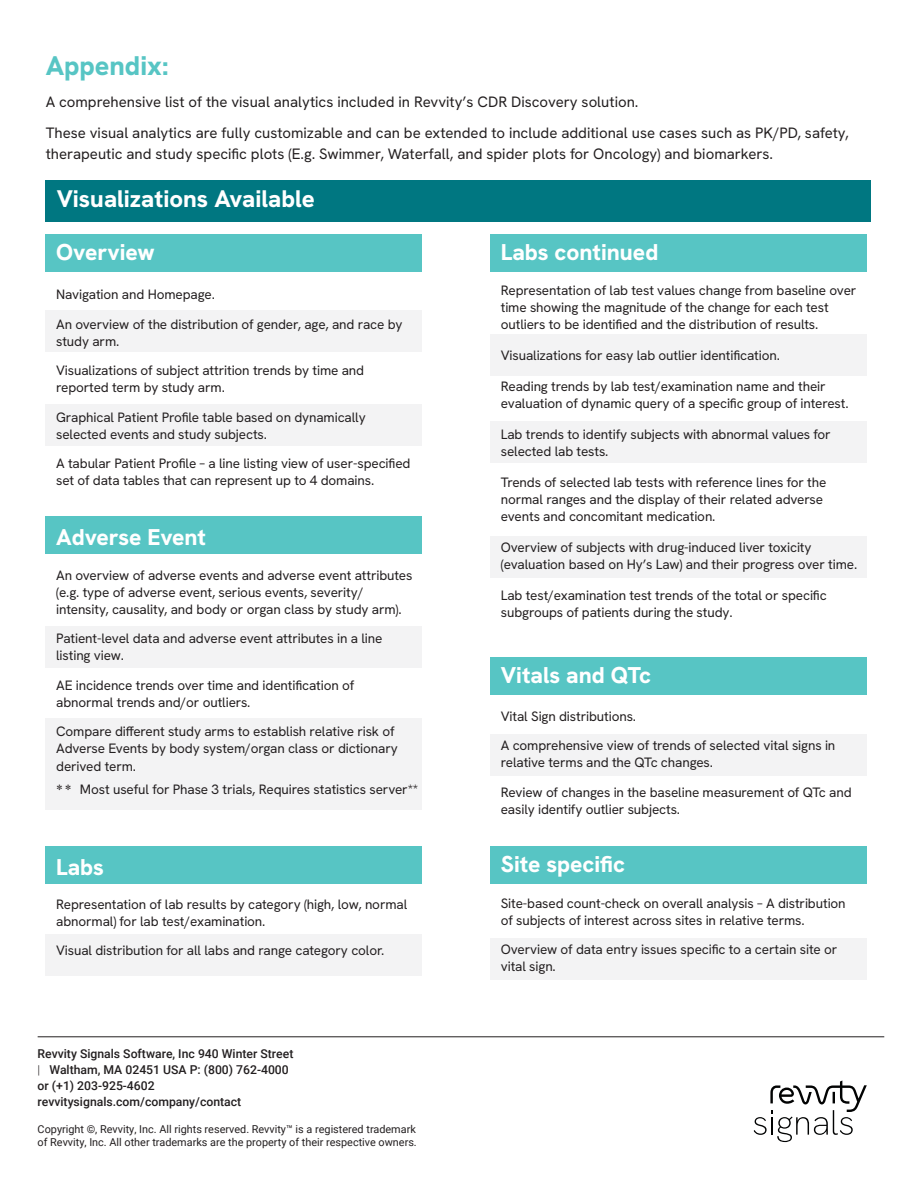
<style>
.page{position:relative;width:918px;height:1188px;background:#fff}
.page>*{position:absolute;margin:0;border:0;box-sizing:border-box;transform-origin:0 0}
.t1{font:800 27px "Hanken Grotesk";color:#57c5c4}
.t2{font:800 24px "Hanken Grotesk";color:#fff}
.t3{font:800 22.8px "Hanken Grotesk";color:#fff}
.t4{font:15px/31.5px "Hanken Grotesk";color:#231f20}
.t5{font:13.5px/17.2px "Hanken Grotesk";letter-spacing:-.01em;color:#231f20}
.t6{font:500 12.15px/16.2px "Roboto";color:#231f20}
.t7{font:10.8px/13.6px "Roboto";color:#231f20}
.s1{font-family:"Times New Roman"}
.s2{font-weight:300}
</style>
<div class="page">
<div style="left:46px;top:180px;width:825px;height:41px;background:#007781"></div>
<div style="left:46px;top:234px;width:376px;height:38px;background:#57c5c4"></div>
<div style="left:490px;top:234px;width:376px;height:38px;background:#57c5c4"></div>
<div style="left:490px;top:657px;width:376px;height:38px;background:#57c5c4"></div>
<div style="left:490px;top:847px;width:376px;height:37px;background:#57c5c4"></div>
<div style="left:46px;top:516px;width:376px;height:38px;background:#57c5c4"></div>
<div style="left:46px;top:847px;width:376px;height:37px;background:#57c5c4"></div>
<div style="left:46px;top:310px;width:376px;height:42px;background:#f3f3f4"></div>
<div style="left:490px;top:334px;width:376px;height:41px;background:#f3f3f4"></div>
<div style="left:490px;top:421px;width:376px;height:42px;background:#f3f3f4"></div>
<div style="left:490px;top:536px;width:376px;height:42px;background:#f3f3f4"></div>
<div style="left:490px;top:735px;width:376px;height:41px;background:#f3f3f4"></div>
<div style="left:490px;top:939px;width:376px;height:41px;background:#f3f3f4"></div>
<div style="left:46px;top:404px;width:376px;height:42px;background:#f3f3f4"></div>
<div style="left:46px;top:626px;width:376px;height:41px;background:#f3f3f4"></div>
<div style="left:46px;top:934px;width:376px;height:41px;background:#f3f3f4"></div>
<div style="left:46px;top:718px;width:376px;height:92px;background:#f3f3f4"></div>
<svg style="left:754px;top:1081px;width:113px;height:61px"></svg>
<hr style="left:38px;top:1036px;width:846px;height:1px;background:#231f20">
<h1 class="t1" style="left:46px;top:48px;width:124px">Appendix:</h1>
<p class="t4" style="left:46px;top:85px;width:805px">A comprehensive list of the visual analytics included in Revvity’s CDR Discovery solution.<br>These visual analytics are fully customizable and can be extended to include additional use cases such as PK/PD, safety,</p>
<p class="t4" style="left:46px;top:138px;width:729px">therapeutic and study specific plots (E.g. Swimmer, Waterfall, and spider plots for Oncology) and biomarkers.</p>
<h2 class="t2" style="left:57px;top:183px;width:260px">Visualizations Available</h2>
<h3 class="t3" style="left:56px;top:237px;width:100px">Overview</h3>
<h3 class="t3" style="left:501px;top:237px;width:159px">Labs continued</h3>
<p class="t5" style="left:56px;top:280px;width:348px;line-height:29.4px">Navigation and Homepage.<br>An overview of the distribution of gender, age, and race by</p>
<p class="t5" style="left:56px;top:326px;width:310px;line-height:29.4px">study arm.<br>Visualizations of subject attrition trends by time and</p>
<p class="t5" style="left:56px;top:373px;width:311px;line-height:29.1px">reported term by study arm.<br>Graphical Patient Profile table based on dynamically</p>
<p class="t5" style="left:56px;top:419px;width:356px;line-height:29.4px">selected events and study subjects.<br>A tabular Patient Profile – a line listing view of user-specified</p>
<p class="t5" style="left:56px;top:472px;width:320px">set of data tables that can represent up to 4 domains.</p>
<h3 class="t3" style="left:56px;top:523px;width:151px">Adverse Event</h3>
<p class="t5" style="left:56px;top:566px;width:358px">An overview of adverse events and adverse event attributes (e.g. type of adverse event, serious events, severity/ intensity, causality, and body or organ class by study arm).</p>
<p class="t5" style="left:56px;top:630px;width:328px">Patient-level data and adverse event attributes in a line listing view.</p>
<p class="t5" style="left:56px;top:676px;width:300px">AE incidence trends over time and identification of abnormal trends and/or outliers.</p>
<p class="t5" style="left:56px;top:723px;width:343px">Compare different study arms to establish relative risk of<br>Adverse Events by body system/organ class or dictionary derived term.</p>
<p class="t5" style="left:56px;top:780px;width:364px"><span class="s1">**</span> Most useful for Phase 3 trials, Requires statistics server**</p>
<h3 class="t3" style="left:56px;top:852px;width:49px">Labs</h3>
<p class="t5" style="left:56px;top:895px;width:353px">Representation of lab results by category (high, low, normal abnormal) for lab test/examination.</p>
<p class="t5" style="left:56px;top:942px;width:330px">Visual distribution for all labs and range category color.</p>
<p class="t6" style="left:38px;top:1045px;width:257px">Revvity Signals Software, Inc 940 Winter Street <span class="s2">|</span> Waltham, MA 02451 USA P: (800) 762-4000 or (+1) 203-925-4602 revvitysignals.com/company/contact</p>
<p class="t7" style="left:38px;top:1121px;width:381px">Copyright ©, Revvity, Inc. All rights reserved. Revvity™ is a registered trademark of Revvity, Inc. All other trademarks are the property of their respective owners.</p>
<p class="t5" style="left:501px;top:281px;width:357px">Representation of lab test values change from baseline over time showing the magnitude of the change for each test outliers to be identified and the distribution of results.</p>
<p class="t5" style="left:501px;top:347px;width:281px">Visualizations for easy lab outlier identification.</p>
<p class="t5" style="left:501px;top:377px;width:349px">Reading trends by lab test/examination name and their evaluation of dynamic query of a specific group of interest.</p>
<p class="t5" style="left:501px;top:425px;width:332px">Lab trends to identify subjects with abnormal values for selected lab tests.</p>
<p class="t5" style="left:501px;top:473px;width:327px">Trends of selected lab tests with reference lines for the normal ranges and the display of their related adverse events and concomitant medication.</p>
<p class="t5" style="left:501px;top:539px;width:358px">Overview of subjects with drug-induced liver toxicity (evaluation based on Hy’s Law) and their progress over time.</p>
<p class="t5" style="left:501px;top:587px;width:327px">Lab test/examination test trends of the total or specific subgroups of patients during the study.</p>
<h3 class="t3" style="left:501px;top:660px;width:152px">Vitals and QTc</h3>
<p class="t5" style="left:501px;top:701px;width:336px;line-height:29.1px">Vital Sign distributions.<br>A comprehensive view of trends of selected vital signs in</p>
<p class="t5" style="left:501px;top:748px;width:352px;line-height:29.4px">relative terms and the QTc changes.<br>Review of changes in the baseline measurement of QTc and</p>
<p class="t5" style="left:501px;top:800px;width:181px">easily identify outlier subjects.</p>
<h3 class="t3" style="left:501px;top:850px;width:126px">Site specific</h3>
<p class="t5" style="left:501px;top:894px;width:346px">Site-based count-check on overall analysis – A distribution of subjects of interest across sites in relative terms.</p>
<p class="t5" style="left:501px;top:940px;width:338px">Overview of data entry issues specific to a certain site or vital sign.</p>
</div>
